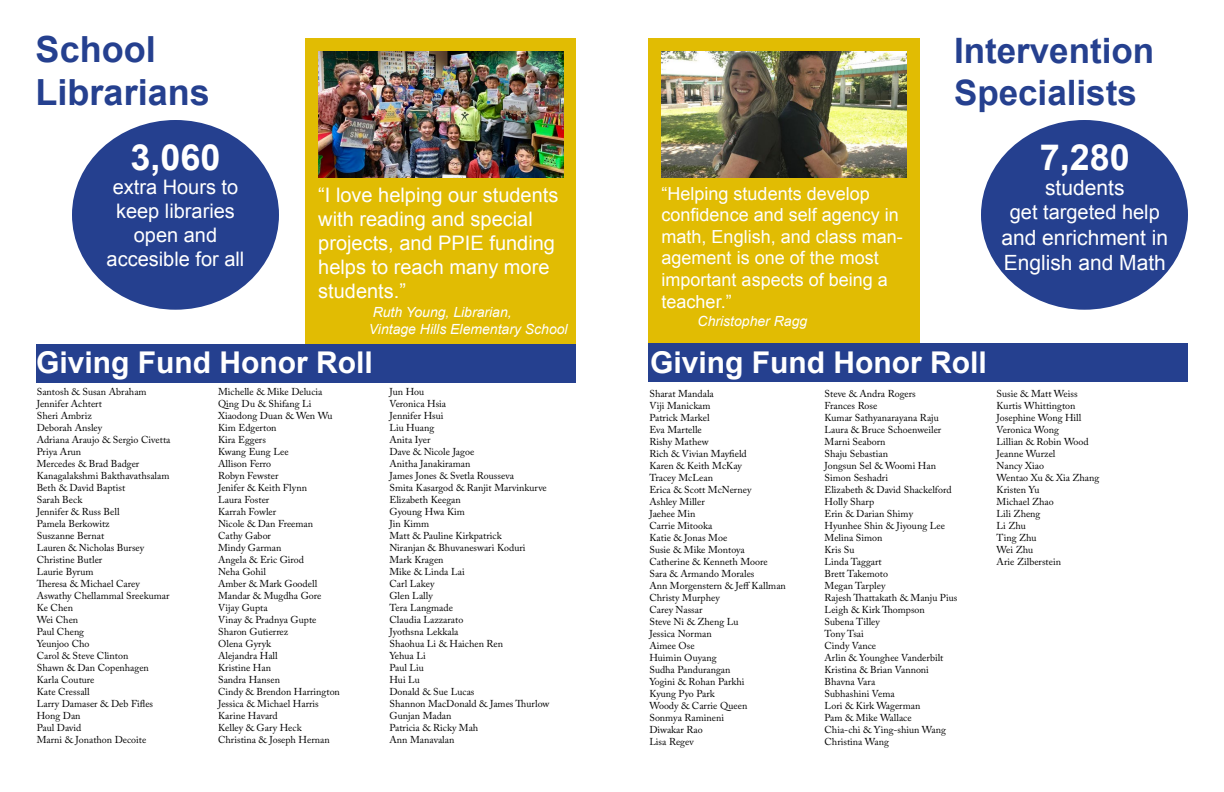
<style>
.page{position:relative;width:1224px;height:792px;background:#fff}
.page>*{position:absolute;margin:0;border:0;box-sizing:border-box;transform-origin:0 0}
.t1{font:700 36px/43.2px "Arial";color:#25408f}
.t2{font:700 36px "Arial";color:#fff}
.t3{font:700 35px/42px "Arial";color:#25408f}
.t4{font:700 30px "Arial";color:#fff}
.t5{font:21px/25.2px "Arial";color:#fff}
.t6{font:20px/24px "Arial";color:#fff;text-align:center}
.t7{font:18px/21.6px "Arial";color:#fff}
.t8{font:italic 14px/16.8px "Arial";color:#fff}
.t9{font:10px/12px "Adobe Caslon Pro";color:#000}
</style>
<div class="page">
<div style="left:305px;top:38px;width:271px;height:313px;background:#e1bc03"></div>
<div style="left:36px;top:344px;width:540px;height:38px;background:#25408f"></div>
<div style="left:72px;top:120px;width:207px;height:190px;background:#25408f;border-radius:50%"></div>
<div style="left:648px;top:38px;width:271px;height:313px;background:#e1bc03"></div>
<img style="left:662px;top:51px;width:244px;height:126px">
<div style="left:981px;top:120px;width:207px;height:190px;background:#25408f;border-radius:50%"></div>
<div style="left:648px;top:343px;width:540px;height:39px;background:#25408f"></div>
<img style="left:318px;top:51px;width:245px;height:126px">
<h1 class="t1" style="left:36px;top:29px;width:176px">School<br>Librarians</h1>
<h1 class="t2" style="left:130px;top:134px;width:92px">3,060</h1>
<h3 class="t6" style="left:107px;top:175px;width:139px">extra Hours to keep libraries open and accesible for all</h3>
<h3 class="t6" style="left:318px;top:183px;width:242px;text-align:left">“I love helping our students with reading and special projects, and PPIE funding helps to reach many more students.”</h3>
<h3 class="t8" style="left:369px;top:304px;width:200px">Ruth Young, Librarian,<br>Vintage Hills Elementary School</h3>
<h3 class="t4" style="left:36px;top:343px;width:338px">Giving Fund Honor Roll</h3>
<p class="t9" style="left:37px;top:386px;width:135px">Santosh &amp; Susan Abraham<br>Jennifer Achtert<br>Sheri Ambriz<br>Deborah Ansley<br>Adriana Araujo &amp; Sergio Civetta<br>Priya Arun<br>Mercedes &amp; Brad Badger<br>Kanagalakshmi Bakthavathsalam<br>Beth &amp; David Baptist<br>Sarah Beck<br>Jennifer &amp; Russ Bell<br>Pamela Berkowitz<br>Suszanne Bernat<br>Lauren &amp; Nicholas Bursey<br>Christine Butler<br>Laurie Byrum<br>Theresa &amp; Michael Carey<br>Aswathy Chellammal Sreekumar<br>Ke Chen<br>Wei Chen<br>Paul Cheng<br>Yeunjoo Cho<br>Carol &amp; Steve Clinton<br>Shawn &amp; Dan Copenhagen<br>Karla Couture<br>Kate Cressall<br>Larry Damaser &amp; Deb Fifles<br>Hong Dan<br>Paul David<br>Marni &amp; Jonathon Decoite</p>
<p class="t9" style="left:218px;top:386px;width:123px">Michelle &amp; Mike Delucia<br>Qing Du &amp; Shifang Li<br>Xiaodong Duan &amp; Wen Wu<br>Kim Edgerton<br>Kira Eggers<br>Kwang Eung Lee<br>Allison Ferro<br>Robyn Fewster<br>Jenifer &amp; Keith Flynn<br>Laura Foster<br>Karrah Fowler<br>Nicole &amp; Dan Freeman<br>Cathy Gabor<br>Mindy Garman<br>Angela &amp; Eric Girod<br>Neha Gohil<br>Amber &amp; Mark Goodell<br>Mandar &amp; Mugdha Gore<br>Vijay Gupta<br>Vinay &amp; Pradnya Gupte<br>Sharon Gutierrez<br>Olena Gyryk<br>Alejandra Hall<br>Kristine Han<br>Sandra Hansen<br>Cindy &amp; Brendon Harrington<br>Jessica &amp; Michael Harris<br>Karine Havard<br>Kelley &amp; Gary Heck<br>Christina &amp; Joseph Hernan</p>
<p class="t9" style="left:389px;top:386px;width:162px">Jun Hou<br>Veronica Hsia<br>Jennifer Hsui<br>Liu Huang<br>Anita Iyer<br>Dave &amp; Nicole Jagoe<br>Anitha Janakiraman<br>James Jones &amp; Svetla Rousseva<br>Smita Kasargod &amp; Ranjit Marvinkurve<br>Elizabeth Keegan<br>Gyoung Hwa Kim<br>Jin Kimm<br>Matt &amp; Pauline Kirkpatrick<br>Niranjan &amp; Bhuvaneswari Koduri<br>Mark Kragen<br>Mike &amp; Linda Lai<br>Carl Lakey<br>Glen Lally<br>Tera Langmade<br>Claudia Lazzarato<br>Jyothsna Lekkala<br>Shaohua Li &amp; Haichen Ren<br>Yehua Li<br>Paul Liu<br>Hui Lu<br>Donald &amp; Sue Lucas<br>Shannon MacDonald &amp; James Thurlow<br>Gunjan Madan<br>Patricia &amp; Ricky Mah<br>Ann Manavalan</p>
<h3 class="t7" style="left:662px;top:183px;width:243px">“Helping students develop confidence and self agency in math, English, and class man&shy;agement is one of the most important aspects of being a teacher.”</h3>
<h3 class="t8" style="left:698px;top:313px;width:111px">Christopher Ragg</h3>
<h2 class="t3" style="left:954px;top:30px;width:202px">Intervention<br>Specialists</h2>
<h1 class="t2" style="left:1040px;top:134px;width:92px">7,280</h1>
<h3 class="t5" style="left:1045px;top:176px;width:81px">students</h3>
<h3 class="t6" style="left:1010px;top:201px;width:152px">get targeted help</h3>
<h3 class="t5" style="left:1001px;top:225px;width:168px">and enrichment in<br>English and Math</h3>
<h3 class="t4" style="left:650px;top:343px;width:338px">Giving Fund Honor Roll</h3>
<p class="t9" style="left:649px;top:387px;width:138px">Sharat Mandala<br>Viji Manickam<br>Patrick Markel<br>Eva Martelle<br>Rishy Mathew<br>Rich &amp; Vivian Mayfield<br>Karen &amp; Keith McKay<br>Tracey McLean<br>Erica &amp; Scott McNerney<br>Ashley Miller<br>Jaehee Min<br>Carrie Mitooka<br>Katie &amp; Jonas Moe<br>Susie &amp; Mike Montoya<br>Catherine &amp; Kenneth Moore<br>Sara &amp; Armando Morales<br>Ann Morgenstern &amp; Jeff Kallman<br>Christy Murphey<br>Carey Nassar<br>Steve Ni &amp; Zheng Lu<br>Jessica Norman<br>Aimee Ose<br>Huimin Ouyang<br>Sudha Pandurangan<br>Yogini &amp; Rohan Parkhi<br>Kyung Pyo Park<br>Woody &amp; Carrie Queen<br>Sonmya Ramineni<br>Diwakar Rao<br>Lisa Regev</p>
<p class="t9" style="left:825px;top:387px;width:134px">Steve &amp; Andra Rogers<br>Frances Rose<br>Kumar Sathyanarayana Raju<br>Laura &amp; Bruce Schoenweiler<br>Marni Seaborn<br>Shaju Sebastian<br>Jongsun Sel &amp; Woomi Han<br>Simon Seshadri<br>Elizabeth &amp; David Shackelford<br>Holly Sharp<br>Erin &amp; Darian Shimy<br>Hyunhee Shin &amp; Jiyoung Lee<br>Melina Simon<br>Kris Su<br>Linda Taggart<br>Brett Takemoto<br>Megan Tarpley<br>Rajesh Thattakath &amp; Manju Pius<br>Leigh &amp; Kirk Thompson<br>Subena Tilley<br>Tony Tsai<br>Cindy Vance<br>Arlin &amp; Younghee Vanderbilt<br>Kristina &amp; Brian Vannoni<br>Bhavna Vara<br>Subhashini Vema<br>Lori &amp; Kirk Wagerman<br>Pam &amp; Mike Wallace<br>Chia-chi &amp; Ying-shiun Wang<br>Christina Wang</p>
<p class="t9" style="left:997px;top:387px;width:104px">Susie &amp; Matt Weiss<br>Kurtis Whittington<br>Josephine Wong Hill<br>Veronica Wong<br>Lillian &amp; Robin Wood<br>Jeanne Wurzel<br>Nancy Xiao<br>Wentao Xu &amp; Xia Zhang<br>Kristen Yu<br>Michael Zhao<br>Lili Zheng<br>Li Zhu<br>Ting Zhu<br>Wei Zhu<br>Arie Zilberstein</p>
</div>
